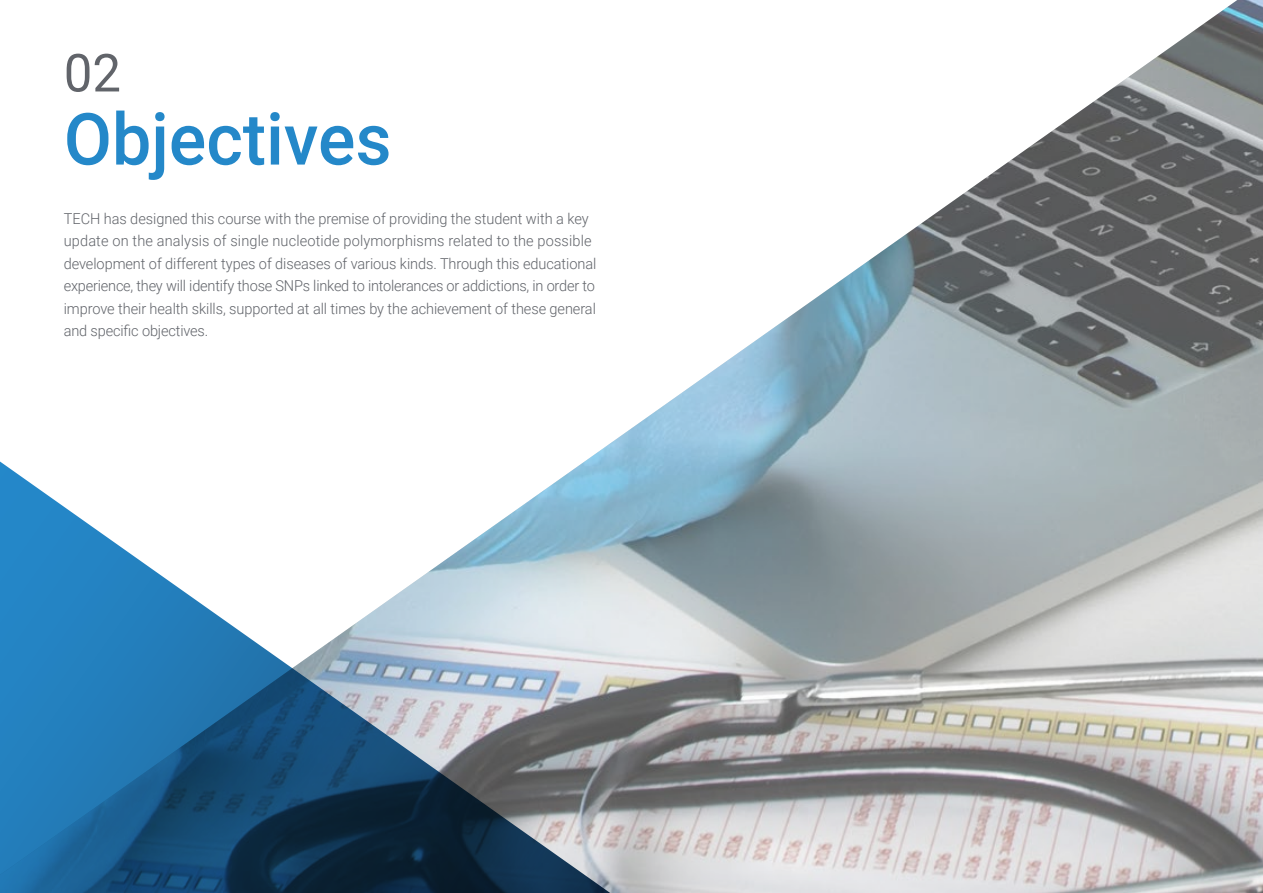
<style>
.page{position:relative;width:1263px;height:893px;background:#fff}
.page>*{position:absolute;margin:0;border:0;box-sizing:border-box;transform-origin:0 0}
.t1{font:500 72px "Roboto";color:#2488c9}
.t2{font:52.5px "Roboto";color:#61646a}
.t3{font:300 15px/22.5px "Roboto";letter-spacing:-.005em;color:#61646a}
</style>
<div class="page">
<img style="left:607px;top:0;width:656px;height:893px">
<svg style="left:0;top:446px;width:640px;height:447px"></svg>
<h2 class="t2" style="left:64px;top:36px;width:59px">02</h2>
<h1 class="t1" style="left:64px;top:89px;width:329px">Objectives</h1>
<p class="t3" style="left:64px;top:207px;width:534px">TECH has designed this course with the premise of providing the student with a key update on the analysis of single nucleotide polymorphisms related to the possible development of different types of diseases of various kinds. Through this educational experience, they will identify those SNPs linked to intolerances or addictions, in order to improve their health skills, supported at all times by the achievement of these general and specific objectives.</p>
</div>
